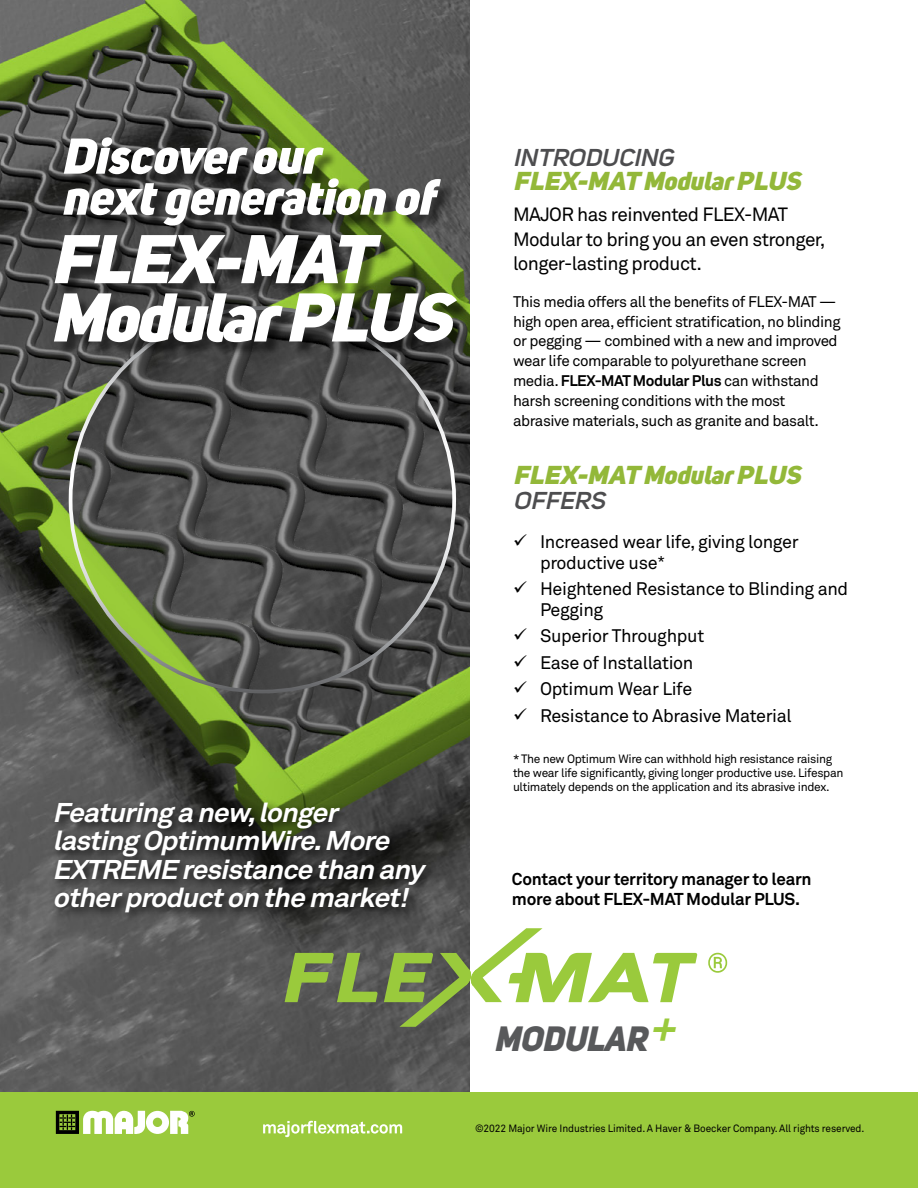
<style>
.page{position:relative;width:918px;height:1188px;background:#fff}
.page>*{position:absolute;margin:0;border:0;box-sizing:border-box;transform-origin:0 0}
.t1{font:italic 800 67.95px/58.3px "Uni Sans";color:#fff;scale:1.06 1}
.t2{font:italic 800 49.65px/41px "Uni Sans";color:#fff;scale:1.06 1}
.t3{font:italic 800 34.8px "Uni Sans";color:#58595b}
.t4{font:italic 700 26.85px/28.3px "Akkurat Pro";color:#fff;scale:1.06 1}
.t5{font:italic 800 25.65px "Uni Sans";color:#93b839;scale:1.06 1}
.t6{font:italic 600 24.15px "Uni Sans";color:#4d4d4f;scale:1.06 1}
.t7{font:19.05px/24.5px "Akkurat Pro";letter-spacing:-.03em;color:#000}
.t8{font:18px/21px "Akkurat Pro";letter-spacing:-.02em;color:#000}
.t9{font:700 17.1px/19.8px "Akkurat Pro";letter-spacing:-.015em;color:#000}
.t10{font:15.3px/20px "Akkurat Pro";letter-spacing:-.03em;color:#000}
.t11{font:12px/14.2px "Akkurat Pro";letter-spacing:-.03em;color:#000}
.t12{font:10.5px "Akkurat Pro";letter-spacing:-.01em;color:#000;scale:.96 1}
.s1{font-weight:700}
</style>
<div class="page">
<img style="left:0;top:0;width:470px;height:1093px">
<div style="left:0;top:1093px;width:918px;height:95px;background:#9aca3c"></div>
<svg style="left:56px;top:1111px;width:139px;height:23px"></svg>
<img style="left:71px;top:308px;width:383px;height:384px;border-radius:192px">
<div style="left:57px;top:139px;width:413px;height:218px;background:#000;opacity:.5"></div>
<div style="left:51px;top:799px;width:386px;height:125px;background:#000;opacity:.75"></div>
<svg style="left:384px;top:928px;width:313px;height:99px"></svg>
<svg style="left:285px;top:953px;width:93px;height:49px;background:#778c4c"></svg>
<svg style="left:708px;top:953px;width:19px;height:20px"></svg>
<svg style="left:263px;top:1121px;width:139px;height:16px"></svg>
<p class="t2" style="left:61px;top:135px;width:366px">Discoverour nextgenerationof</p>
<p class="t1" style="left:50px;top:229px;width:397px">FLEX-MAT<br>ModularPLUS</p>
<p class="t4" style="left:53px;top:798px;width:352px">Featuringa new,longer lastingOptimumWire.More<br>EXTREME resistance than any otherproducton the market!</p>
<p class="t6" style="left:513px;top:143px;width:158px">INTRODUCING</p>
<p class="t5" style="left:513px;top:165px;width:279px">FLEX-MAT ModularPLUS</p>
<p class="t7" style="left:513px;top:203px;width:314px">MAJOR has reinvented FLEX-MAT<br>Modular to bring you an even stronger, longer-lasting product.</p>
<p class="t10" style="left:513px;top:291px;width:329px">This media offers all the benefits of FLEX-MAT — high open area, efficient stratification, no blinding or pegging — combined with a new and improved wear life comparable to polyurethane screen media. <span class="s1">FLEX-MAT Modular Plus</span> can withstand harsh screening conditions with the most abrasive materials, such as granite and basalt.</p>
<p class="t5" style="left:513px;top:459px;width:279px">FLEX-MAT ModularPLUS</p>
<p class="t6" style="left:513px;top:486px;width:94px">OFFERS</p>
<p class="t8" style="left:540px;top:531px;width:260px">Increased wear life, giving longer productive use<sup>*</sup></p>
<p class="t8" style="left:540px;top:578px;width:310px">Heightened Resistance to Blinding and<br>Pegging</p>
<p class="t8" style="left:540px;top:626px;width:166px">Superior Throughput</p>
<p class="t8" style="left:540px;top:652px;width:155px">Ease of Installation</p>
<p class="t8" style="left:540px;top:678px;width:154px">Optimum Wear Life</p>
<p class="t8" style="left:540px;top:705px;width:253px">Resistance to Abrasive Material</p>
<p class="t11" style="left:513px;top:752px;width:332px">* The new Optimum Wire can withhold high resistance raising the wear life significantly, giving longer productive use. Lifespan ultimately depends on the application and its abrasive index.</p>
<p class="t9" style="left:512px;top:869px;width:301px">Contact your territory manager to learn more about FLEX-MAT Modular PLUS.</p>
<p class="t3" style="left:494px;top:1016px;width:193px">MODULAR<sup>+</sup></p>
<p class="t12" style="left:475px;top:1122px;width:407px">©2022 Major Wire Industries Limited. A Haver &amp; Boecker Company. All rights reserved.</p>
</div>
